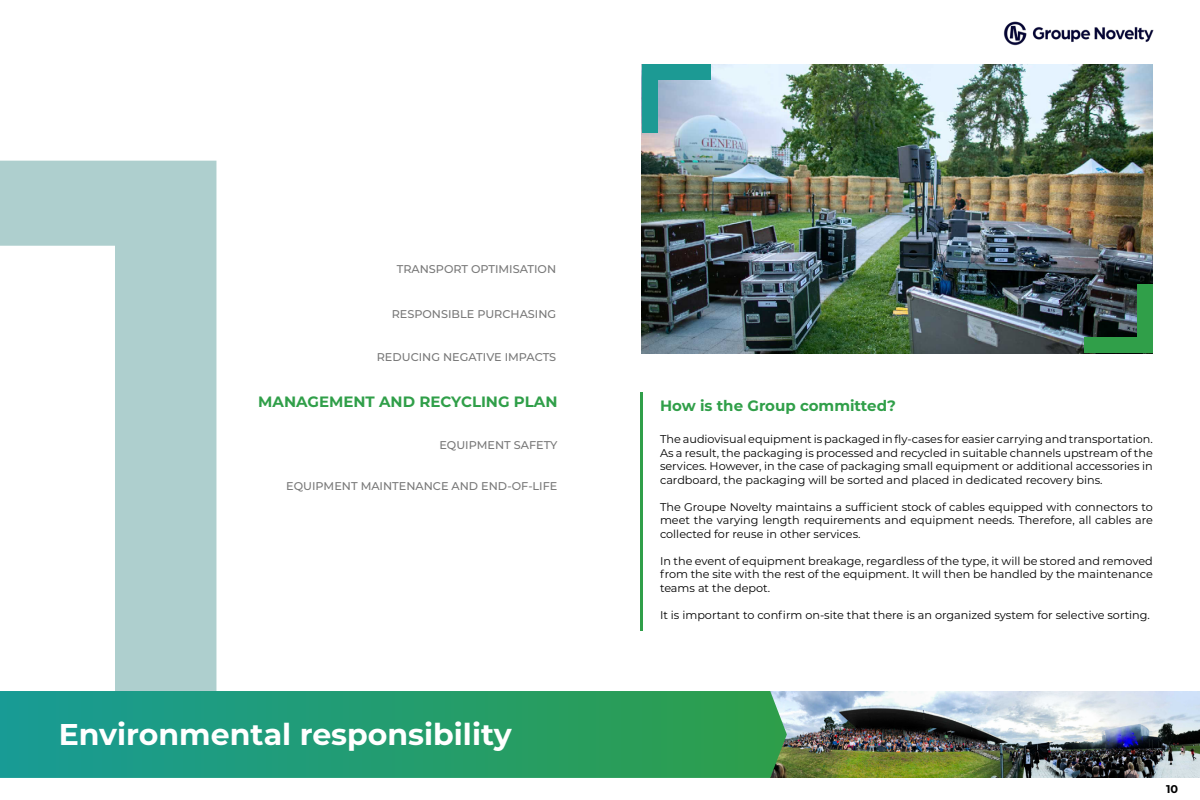
<style>
.page{position:relative;width:1200px;height:800px;background:#fff}
.page>*{position:absolute;margin:0;border:0;box-sizing:border-box;transform-origin:0 0}
.t1{font:600 781.25px "Montserrat";color:#aecfce}
.t2{font:700 30px "Montserrat";color:#fff}
.t3{font:700 15px "Montserrat";color:#309f49}
.t4{font:11.25px/13.5px "Montserrat";color:#000;text-align:justify}
.t5{font:500 11.25px "Montserrat";color:#787878}
.t6{font:700 11.25px "Montserrat";color:#000}
</style>
<div class="page">
<img style="left:1003px;top:21px;width:151px;height:25px">
<img style="left:787px;top:691px;width:413px;height:87px">
<svg style="left:0;top:691px;width:787px;height:87px;background:#249c70"></svg>
<hr style="left:640px;top:392px;width:3px;height:239px;background:#309f49">
<img style="left:642px;top:64px;width:511px;height:289px">
<div style="left:642px;top:64px;width:69px;height:16px;background:#1c9a94"></div>
<div style="left:642px;top:64px;width:16px;height:69px;background:#1c9a94"></div>
<div style="left:1084px;top:337px;width:69px;height:16px;background:#309f49"></div>
<div style="left:1137px;top:284px;width:16px;height:69px;background:#309f49"></div>
<h1 class="t1" style="left:-7px;top:-124px;width:299px">1</h1>
<p class="t5" style="left:397px;top:261px;width:161px">TRANSPORT OPTIMISATION</p>
<p class="t5" style="left:392px;top:307px;width:166px">RESPONSIBLE PURCHASING</p>
<p class="t5" style="left:377px;top:349px;width:181px">REDUCING NEGATIVE IMPACTS</p>
<h3 class="t3" style="left:258px;top:391px;width:301px">MANAGEMENT AND RECYCLING PLAN</h3>
<p class="t5" style="left:439px;top:437px;width:120px">EQUIPMENT SAFETY</p>
<p class="t5" style="left:286px;top:478px;width:273px">EQUIPMENT MAINTENANCE AND END-OF-LIFE</p>
<h2 class="t2" style="left:59px;top:713px;width:454px">Environmental responsibility</h2>
<h3 class="t3" style="left:660px;top:395px;width:237px">How is the Group committed?</h3>
<p class="t4" style="left:660px;top:432px;width:494px">The audiovisual equipment is packaged in fly-cases for easier carrying and transportation.<br>As a result, the packaging is processed and recycled in suitable channels upstream of the services. However, in the case of packaging small equipment or additional accessories in cardboard, the packaging will be sorted and placed in dedicated recovery bins.</p>
<p class="t4" style="left:660px;top:500px;width:494px">The Groupe Novelty maintains a sufficient stock of cables equipped with connectors to meet the varying length requirements and equipment needs. Therefore, all cables are collected for reuse in other services.</p>
<p class="t4" style="left:660px;top:554px;width:494px">In the event of equipment breakage, regardless of the type, it will be stored and removed from the site with the rest of the equipment. It will then be handled by the maintenance teams at the depot.</p>
<p class="t4" style="left:660px;top:608px;width:492px">It is important to confirm on-site that there is an organized system for selective sorting.</p>
<p class="t6" style="left:1166px;top:781px;width:14px">10</p>
</div>
